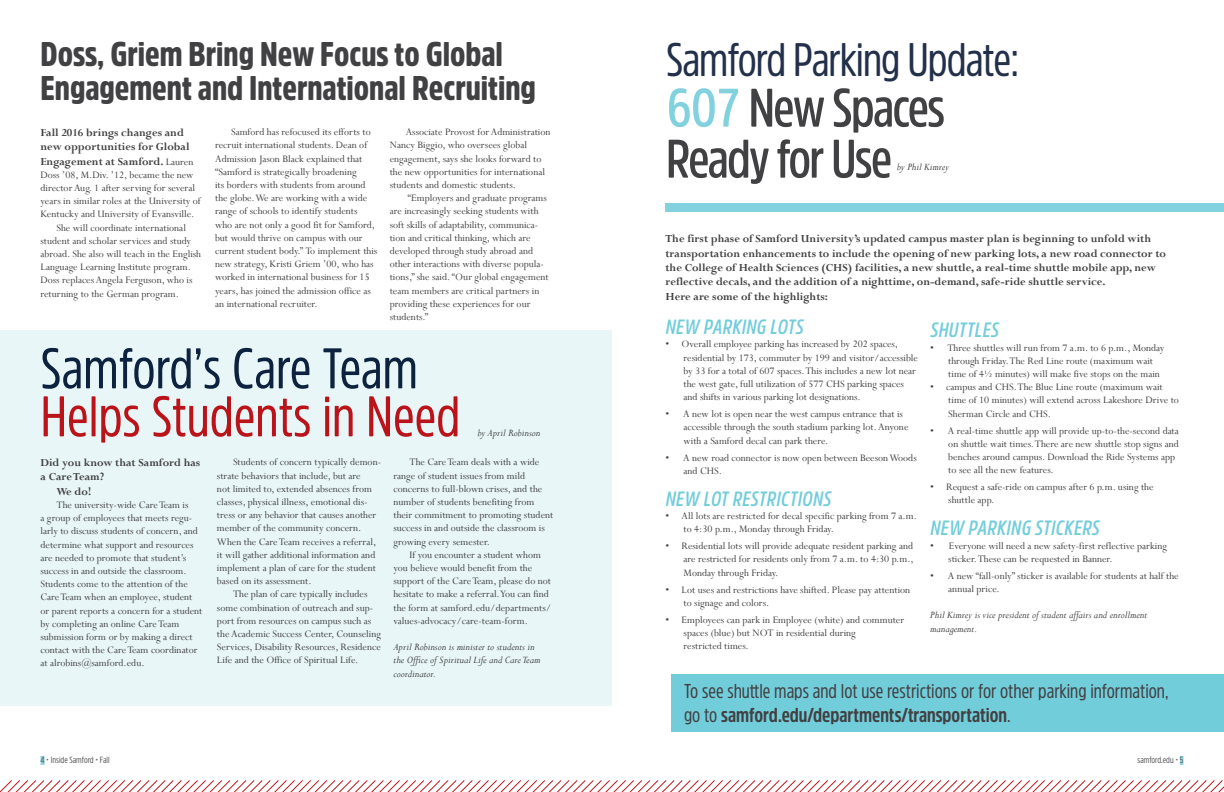
<style>
.page{position:relative;width:1224px;height:792px;background:#fff}
.page>*{position:absolute;margin:0;border:0;box-sizing:border-box;transform-origin:0 0}
.t1{font:57px "Amsi Pro Cond";color:#ba131a}
.t2{font:57px "Amsi Pro Cond";color:#0c223f}
.t3{font:600 54px/51px "Amsi Pro Cond";letter-spacing:-.03em;color:#414042}
.t4{font:46.9px "Amsi Pro Cond";letter-spacing:-.02em;color:#23304a}
.t5{font:900 34px/34px "Amsi Pro Cond";color:#414042}
.t6{font:italic 600 20.6px "Amsi Pro Cond";letter-spacing:.02em;color:#72cddb}
.t7{font:20px/24px "Amsi Pro Cond";color:#414042}
.t8{font:700 12px/14.4px "Perpetua";color:#414042}
.t9{font:11px/13.2px "Perpetua";color:#414042}
.t10{font:italic 11px/13.2px "Perpetua";color:#414042}
.t11{font:9px "Amsi Pro Cond";color:#58595b}
.s1{font-weight:400;font-size:11px}
.s2{color:#82d1de}
.s3{font-weight:700}
</style>
<div class="page">
<div style="left:40px;top:756px;width:5px;height:9px;background:#8fd5e0"></div>
<svg style="left:0;top:780px;width:1224px;height:12px"></svg>
<div style="left:671px;top:675px;width:553px;height:57px;background:#72cddb"></div>
<div style="left:666px;top:203px;width:558px;height:9px;background:#82d1de"></div>
<div style="left:0;top:330px;width:612px;height:376px;background:#e8f6f7"></div>
<svg style="left:1179px;top:756px;width:5px;height:9px"></svg>
<h3 class="t5" style="left:40px;top:36px;width:497px">Doss, Griem Bring New Focus to Global<br>Engagement and International Recruiting</h3>
<p class="t8" style="left:40px;top:125px;width:154px">Fall 2016 brings changes and new opportunities for Global<br>Engagement at Samford. <span class="s1">Lauren</span></p>
<p class="t9" style="left:41px;top:168px;width:155px">Doss ’08, M.Div. ’12, became the new</p>
<p class="t9" style="left:41px;top:181px;width:156px">director Aug. 1 after serving for several</p>
<p class="t9" style="left:41px;top:194px;width:162px">years in similar roles at the University of</p>
<p class="t9" style="left:41px;top:207px;width:155px">Kentucky and University of Evansville.</p>
<p class="t9" style="left:57px;top:221px;width:131px">She will coordinate international</p>
<p class="t9" style="left:41px;top:234px;width:152px">student and scholar services and study</p>
<p class="t9" style="left:41px;top:247px;width:162px">abroad. She also will teach in the English</p>
<p class="t9" style="left:41px;top:260px;width:152px">Language Learning Institute program.</p>
<p class="t9" style="left:41px;top:273px;width:154px">Doss replaces Angela Ferguson, who is</p>
<p class="t9" style="left:41px;top:287px;width:140px">returning to the German program.</p>
<p class="t9" style="left:215px;top:125px;width:164px;text-indent:16px">Samford has refocused its efforts to recruit international students. Dean of Admission Jason Black explained that “Samford is strategically broadening<br>its borders with students from around the globe. We are working with a wide range of schools to identify students who are not only a good fit for Samford, but would thrive on campus with our current student body.” To implement this new strategy, Kristi Griem ’00, who has worked in international business for 15 years, has joined the admission office as an international recruiter.</p>
<p class="t9" style="left:390px;top:125px;width:162px;text-indent:16px">Associate Provost for Administration Nancy Biggio, who oversees global engagement, says she looks forward to the new opportunities for international students and domestic students.</p>
<p class="t9" style="left:390px;top:191px;width:160px;text-indent:18px">“Employers and graduate programs are increasingly seeking students with soft skills of adaptability, communica&shy;tion and critical thinking, which are developed through study abroad and other interactions with diverse popula&shy;tions,” she said. “Our global engagement team members are critical partners in providing these experiences for our students.”</p>
<h1 class="t2" style="left:40px;top:329px;width:379px">Samford’s Care Team</h1>
<h1 class="t1" style="left:40px;top:377px;width:421px">Helps Students in Need</h1>
<p class="t10" style="left:478px;top:426px;width:64px">by April Robinson</p>
<p class="t8" style="left:40px;top:455px;width:161px">Did you know that Samford has</p>
<p class="t8" style="left:40px;top:470px;width:65px">a Care Team?</p>
<p class="t8" style="left:56px;top:484px;width:36px">We do!</p>
<p class="t9" style="left:40px;top:498px;width:163px;text-indent:16px">The university-wide Care Team is<br>a group of employees that meets regu&shy;larly to discuss students of concern, and determine what support and resources are needed to promote that student’s success in and outside the classroom.<br>Students come to the attention of the Care Team when an employee, student or parent reports a concern for a student by completing an online Care Team submission form or by making a direct contact with the Care Team coordinator at alrobins@samford.edu.</p>
<p class="t9" style="left:217px;top:455px;width:166px;text-indent:16px">Students of concern typically demon&shy;strate behaviors that include, but are<br>not limited to, extended absences from classes, physical illness, emotional dis&shy;tress or any behavior that causes another member of the community concern.<br>When the Care Team receives a referral, it will gather additional information and implement a plan of care for the student based on its assessment.</p>
<p class="t9" style="left:217px;top:587px;width:166px;text-indent:16px">The plan of care typically includes some combination of outreach and sup&shy;port from resources on campus such as the Academic Success Center, Counseling Services, Disability Resources, Residence Life and the Office of Spiritual Life.</p>
<p class="t9" style="left:393px;top:455px;width:161px;text-indent:16px">The Care Team deals with a wide range of student issues from mild concerns to full-blown crises, and the number of students benefiting from their commitment to promoting student success in and outside the classroom is growing every semester.</p>
<p class="t9" style="left:393px;top:548px;width:159px;text-indent:16px">If you encounter a student whom you believe would benefit from the support of the Care Team, please do not hesitate to make a referral. You can find the form at samford.edu/departments/ values-advocacy/care-team-form.</p>
<p class="t10" style="left:393px;top:640px;width:148px">April Robinson is minister to students in the Office of Spiritual Life and Care Team coordinator.</p>
<h3 class="t4" style="left:666px;top:27px;width:355px">Samford Parking Update:</h3>
<h2 class="t3" style="left:666px;top:81px;width:281px"><span class="s2">607</span> New Spaces<br>Ready for Use</h2>
<p class="t10" style="left:897px;top:160px;width:54px">by Phil Kimrey</p>
<p class="t8" style="left:666px;top:231px;width:502px">The first phase of Samford University’s updated campus master plan is beginning to unfold with transportation enhancements to include the opening of new parking lots, a new road connector to the College of Health Sciences (CHS) facilities, a new shuttle, a real-time shuttle mobile app, new reflective decals, and the addition of a nighttime, on-demand, safe-ride shuttle service.<br>Here are some of the highlights:</p>
<h3 class="t6" style="left:666px;top:313px;width:139px">NEW PARKING LOTS</h3>
<p class="t9" style="left:684px;top:337px;width:236px;text-indent:-18px">• Overall employee parking has increased by 202 spaces, residential by 173, commuter by 199 and visitor/accessible by 33 for a total of 607 spaces. This includes a new lot near the west gate, full utilization of 577 CHS parking spaces and shifts in various parking lot designations.</p>
<p class="t9" style="left:684px;top:407px;width:226px;text-indent:-18px">• A new lot is open near the west campus entrance that is accessible through the south stadium parking lot. Anyone with a Samford decal can park there.</p>
<p class="t9" style="left:684px;top:451px;width:235px;text-indent:-18px">• A new road connector is now open between Beeson Woods and CHS.</p>
<h3 class="t6" style="left:666px;top:485px;width:167px">NEW LOT RESTRICTIONS</h3>
<p class="t9" style="left:684px;top:509px;width:235px;text-indent:-18px">• All lots are restricted for decal specific parking from 7 a.m. to 4:30 p.m., Monday through Friday.</p>
<p class="t9" style="left:684px;top:539px;width:232px;text-align:justify;text-indent:-18px">• Residential lots will provide adequate resident parking and are restricted for residents only from 7 a.m. to 4:30 p.m., Monday through Friday.</p>
<p class="t9" style="left:684px;top:583px;width:228px;text-indent:-18px">• Lot uses and restrictions have shifted. Please pay attention to signage and colors.</p>
<p class="t9" style="left:684px;top:613px;width:222px;text-indent:-18px">• Employees can park in Employee (white) and commuter spaces (blue) but NOT in residential during<br>restricted times.</p>
<h3 class="t6" style="left:930px;top:316px;width:70px">SHUTTLES</h3>
<p class="t9" style="left:948px;top:341px;width:218px;text-indent:-18px">• Three shuttles will run from 7 a.m. to 6 p.m., Monday through Friday. The Red Line route (maximum wait time of 4½ minutes) will make five stops on the main</p>
<p class="t9" style="left:948px;top:380px;width:232px;text-indent:-18px">• campus and CHS. The Blue Line route (maximum wait time of 10 minutes) will extend across Lakeshore Drive to<br>Sherman Circle and CHS.</p>
<p class="t9" style="left:948px;top:424px;width:232px;text-indent:-18px">• A real-time shuttle app will provide up-to-the-second data on shuttle wait times. There are new shuttle stop signs and benches around campus. Download the Ride Systems app to see all the new features.</p>
<p class="t9" style="left:948px;top:480px;width:207px;text-indent:-18px">• Request a safe-ride on campus after 6 p.m. using the shuttle app.</p>
<h3 class="t6" style="left:930px;top:514px;width:171px">NEW PARKING STICKERS</h3>
<p class="t9" style="left:948px;top:539px;width:220px;text-indent:-18px">• Everyone will need a new safety-first reflective parking sticker. These can be requested in Banner.</p>
<p class="t9" style="left:948px;top:569px;width:232px;text-indent:-18px">• A new “fall-only” sticker is available for students at half the annual price.</p>
<p class="t10" style="left:930px;top:608px;width:219px">Phil Kimrey is vice president of student affairs and enrollment management.</p>
<h3 class="t7" style="left:684px;top:678px;width:486px">To see shuttle maps and lot use restrictions or for other parking information, go to <span class="s3">samford.edu/departments/transportation</span>.</h3>
<p class="t11" style="left:40px;top:754px;width:71px">4 Inside Samford Fall</p>
<p class="t11" style="left:1138px;top:754px;width:47px">samford.edu 5</p>
</div>
